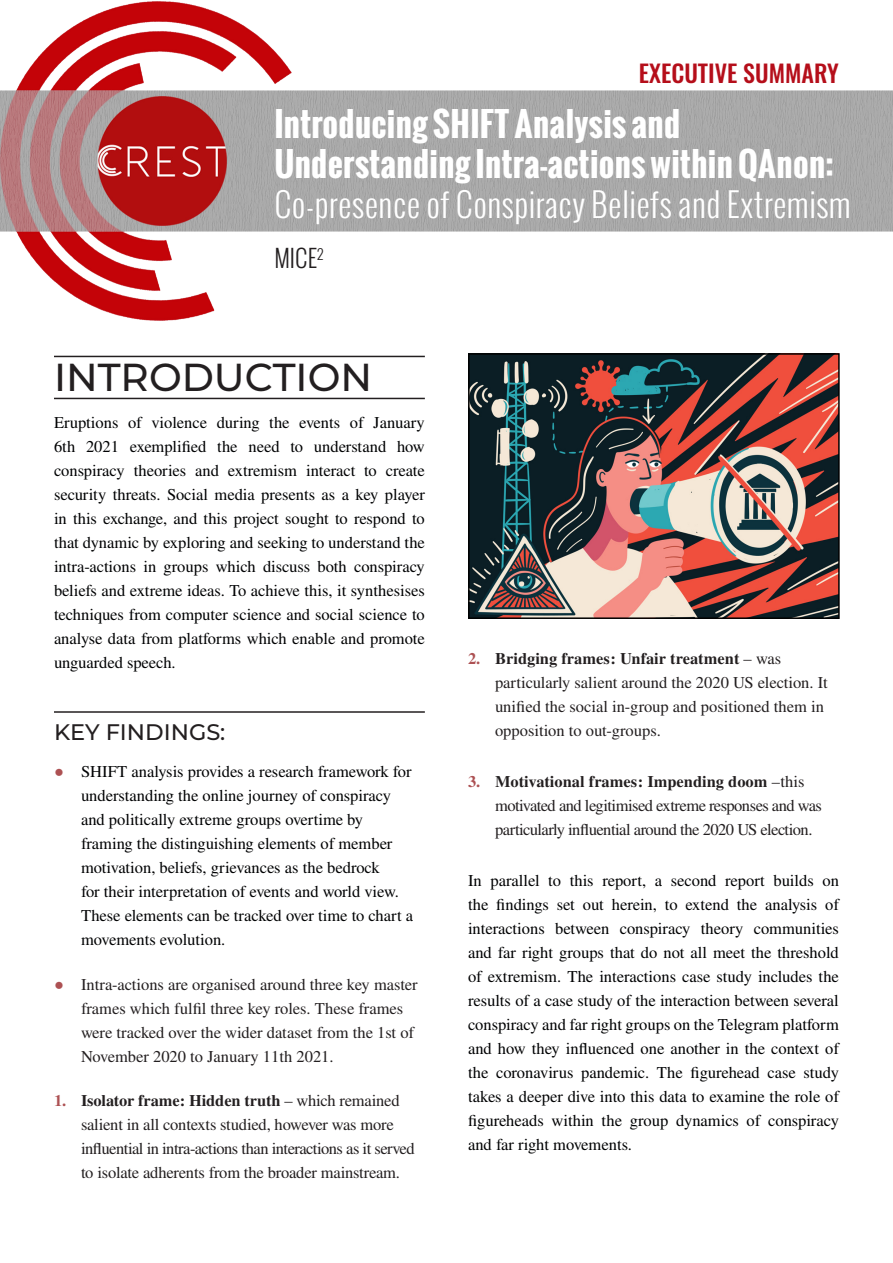
<style>
.page{position:relative;width:893px;height:1263px;background:#fff}
.page>*{position:absolute;margin:0;border:0;box-sizing:border-box;transform-origin:0 0}
.Header_1{font:500 39px "Montserrat";color:#231f20}
.COVER__TITLE{font:700 33px/39.6px "Oswald";letter-spacing:.01em;color:#fff}
.Executive_Summary{font:500 24px "Oswald";color:#b50e1a}
.Author_names{font:300 24px "Oswald";color:#231f20}
.Header_2{font:500 22.5px "Montserrat";color:#231f20}
.Body_Justified{font:16.5px/24px "Nimbus Rom No 9 L";color:#010203;text-align:justify}
.t1{font:16.5px/24px "Nimbus Rom No 9 L";letter-spacing:-.01em;color:#231f20}
.t2{font:16.5px/24px "Nimbus Rom No 9 L";letter-spacing:-.03em;color:#231f20}
.s1{font-weight:300}
.s2{font-family:"Arial";font-weight:700;color:#ad5153}
.s3{font-weight:500;color:#ad5153}
.s4{font-weight:500}
</style>
<div class="page">
<img style="left:0;top:1px;width:893px;height:320px">
<hr style="left:54px;top:356px;width:371px;height:1px;background:#231f20">
<hr style="left:54px;top:398px;width:371px;height:1px;background:#231f20">
<hr style="left:54px;top:711px;width:371px;height:2px;background:#231f20">
<img style="left:471px;top:356px;width:366px;height:260px">
<div style="left:468px;top:353px;width:372px;height:266px;border:2px solid #000"></div>
<p class="Executive_Summary" style="left:639px;top:60px;width:202px">EXECUTIVE SUMMARY</p>
<p class="COVER__TITLE" style="left:274px;top:105px;width:578px">Introducing SHIFT Analysis and<br>Understanding Intra-actions within QAnon:<br><span class="s1">Co-presence of Conspiracy Beliefs and Extremism</span></p>
<p class="Author_names" style="left:274px;top:241px;width:51px">MICE<sup>2</sup></p>
<p class="Header_1" style="left:54px;top:350px;width:320px">INTRODUCTION</p>
<p class="Body_Justified" style="left:54px;top:410px;width:372px">Eruptions of violence during the events of January 6th 2021 exemplified the need to understand how conspiracy theories and extremism interact to create security threats. Social media presents as a key player in this exchange, and this project sought to respond to that dynamic by exploring and seeking to understand the intra-actions in groups which discuss both conspiracy beliefs and extreme ideas. To achieve this, it synthesises techniques from computer science and social science to analyse data from platforms which enable and promote unguarded speech.</p>
<p class="Header_2" style="left:54px;top:716px;width:173px">KEY FINDINGS:</p>
<p class="Body_Justified" style="left:81px;top:759px;width:334px;text-align:left;text-indent:-27px"><span class="s2">●</span> SHIFT analysis provides a research framework for understanding the online journey of conspiracy and politically extreme groups overtime by framing the distinguishing elements of member motivation, beliefs, grievances as the bedrock<br>for their interpretation of events and world view.<br>These elements can be tracked over time to chart a movements evolution.</p>
<p class="t1" style="left:81px;top:971px;width:338px;text-indent:-27px"><span class="s2">●</span> Intra-actions are organised around three key master frames which fulfil three key roles. These frames were tracked over the wider dataset from the 1st of November 2020 to January 11th 2021.</p>
<p class="t1" style="left:81px;top:1088px;width:335px;text-indent:-27px"><span class="s3">1.</span> <span class="s4">Isolator frame: Hidden truth</span> – which remained salient in all contexts studied, however was more influential in intra-actions than interactions as it served to isolate adherents from the broader mainstream.</p>
<p class="t1" style="left:495px;top:645px;width:334px;text-indent:-27px"><span class="s3">2.</span> <span class="s4">Bridging frames: Unfair treatment</span> – was particularly salient around the 2020 US election. It unified the social in-group and positioned them in opposition to out-groups.</p>
<p class="t2" style="left:495px;top:768px;width:328px;text-indent:-27px"><span class="s3">3.</span> <span class="s4">Motivational frames: Impending doom</span> –this motivated and legitimised extreme responses and was particularly influential around the 2020 US election.</p>
<p class="Body_Justified" style="left:468px;top:867px;width:372px">In parallel to this report, a second report builds on the findings set out herein, to extend the analysis of interactions between conspiracy theory communities and far right groups that do not all meet the threshold of extremism. The interactions case study includes the results of a case study of the interaction between several conspiracy and far right groups on the Telegram platform and how they influenced one another in the context of the coronavirus pandemic. The figurehead case study takes a deeper dive into this data to examine the role of figureheads within the group dynamics of conspiracy and far right movements.</p>
</div>
